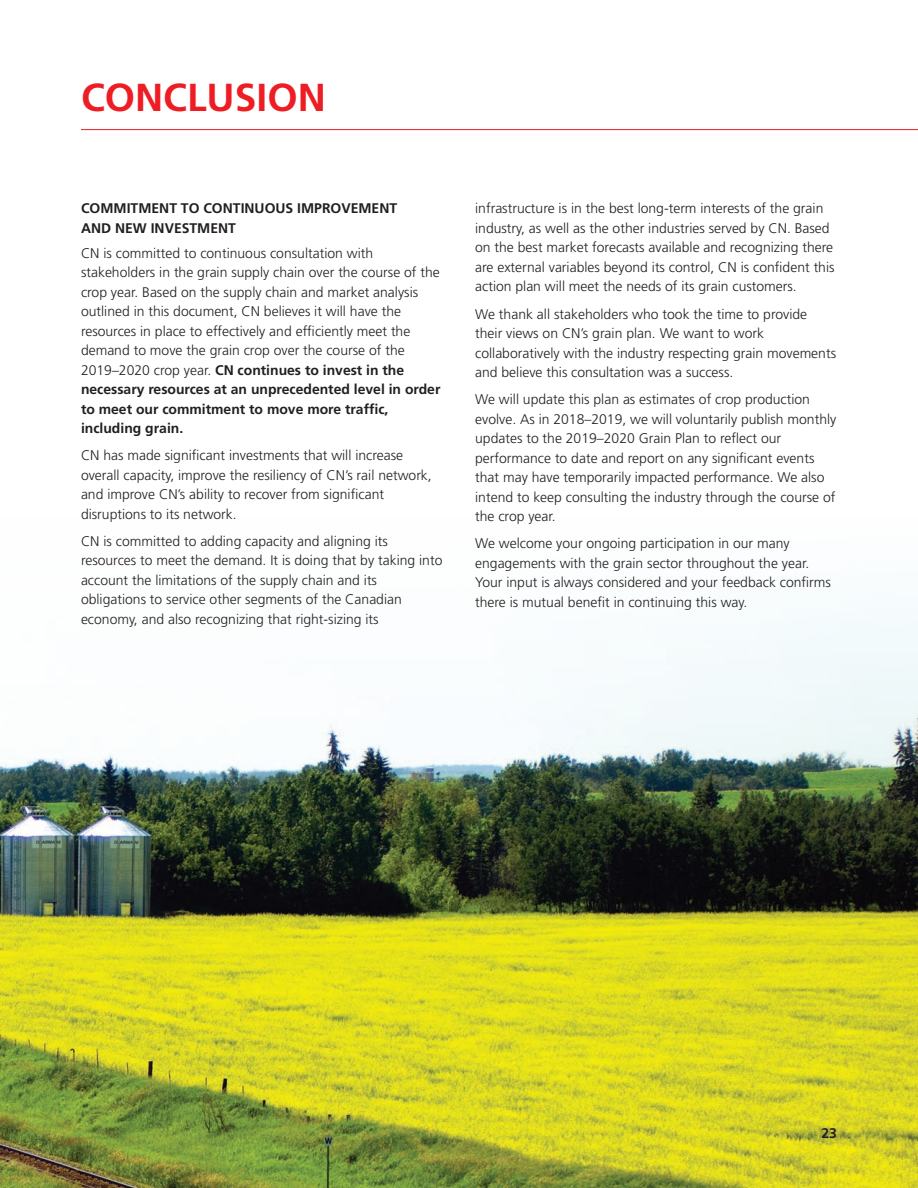
<style>
.page{position:relative;width:918px;height:1188px;background:#fff}
.page>*{position:absolute;margin:0;border:0;box-sizing:border-box;transform-origin:0 0}
.t1{font:700 39px "Frutiger";color:#ee1d23}
.t2{font:300 13.95px/19.5px "Frutiger";color:#231f20}
.t3{font:700 13.95px/19.5px "Frutiger";color:#231f20}
.s1{font-weight:700}
</style>
<div class="page">
<img style="left:0;top:620px;width:918px;height:568px">
<hr style="left:81px;top:129px;width:837px;height:1px;background:#ee1d23">
<h1 class="t1" style="left:81px;top:75px;width:241px">Conclusion</h1>
<p class="t3" style="left:81px;top:199px;width:318px">Comm itm ent to Continuous Improvem ent and New Investm ent</p>
<p class="t2" style="left:81px;top:243px;width:361px">CN is committed to continuous consultation with stakeholders in the grain supply chain over the course of the crop year. Based on the supply chain and market analysis outlined in this document, CN believes it will have the resources in place to effectively and efficiently meet the demand to move the grain crop over the course of the 2019–2020 crop year. <span class="s1">CN continues to invest in the necessary resources at an unprecedented level in order to meet our commitment to move more traffic, including grain.</span></p>
<p class="t2" style="left:81px;top:446px;width:352px">CN has made significant investments that will increase overall capacity, improve the resiliency of CN’s rail network, and improve CN’s ability to recover from significant disruptions to its network.</p>
<p class="t2" style="left:81px;top:531px;width:363px">CN is committed to adding capacity and aligning its resources to meet the demand. It is doing that by taking into account the limitations of the supply chain and its obligations to service other segments of the Canadian economy, and also recognizing that right-sizing its</p>
<p class="t2" style="left:475px;top:199px;width:361px">infrastructure is in the best long-term interests of the grain industry, as well as the other industries served by CN. Based on the best market forecasts available and recognizing there are external variables beyond its control, CN is confident this action plan will meet the needs of its grain customers.</p>
<p class="t2" style="left:475px;top:304px;width:362px">We thank all stakeholders who took the time to provide their views on CN’s grain plan. We want to work collaboratively with the industry respecting grain movements and believe this consultation was a success.</p>
<p class="t2" style="left:475px;top:390px;width:363px">We will update this plan as estimates of crop production evolve. As in 2018–2019, we will voluntarily publish monthly updates to the 2019–2020 Grain Plan to reflect our performance to date and report on any significant events that may have temporarily impacted performance. We also intend to keep consulting the industry through the course of the crop year.</p>
<p class="t2" style="left:475px;top:534px;width:357px">We welcome your ongoing participation in our many engagements with the grain sector throughout the year.<br>Your input is always considered and your feedback confirms there is mutual benefit in continuing this way.</p>
<p class="t3" style="left:821px;top:1123px;width:17px">23</p>
</div>
